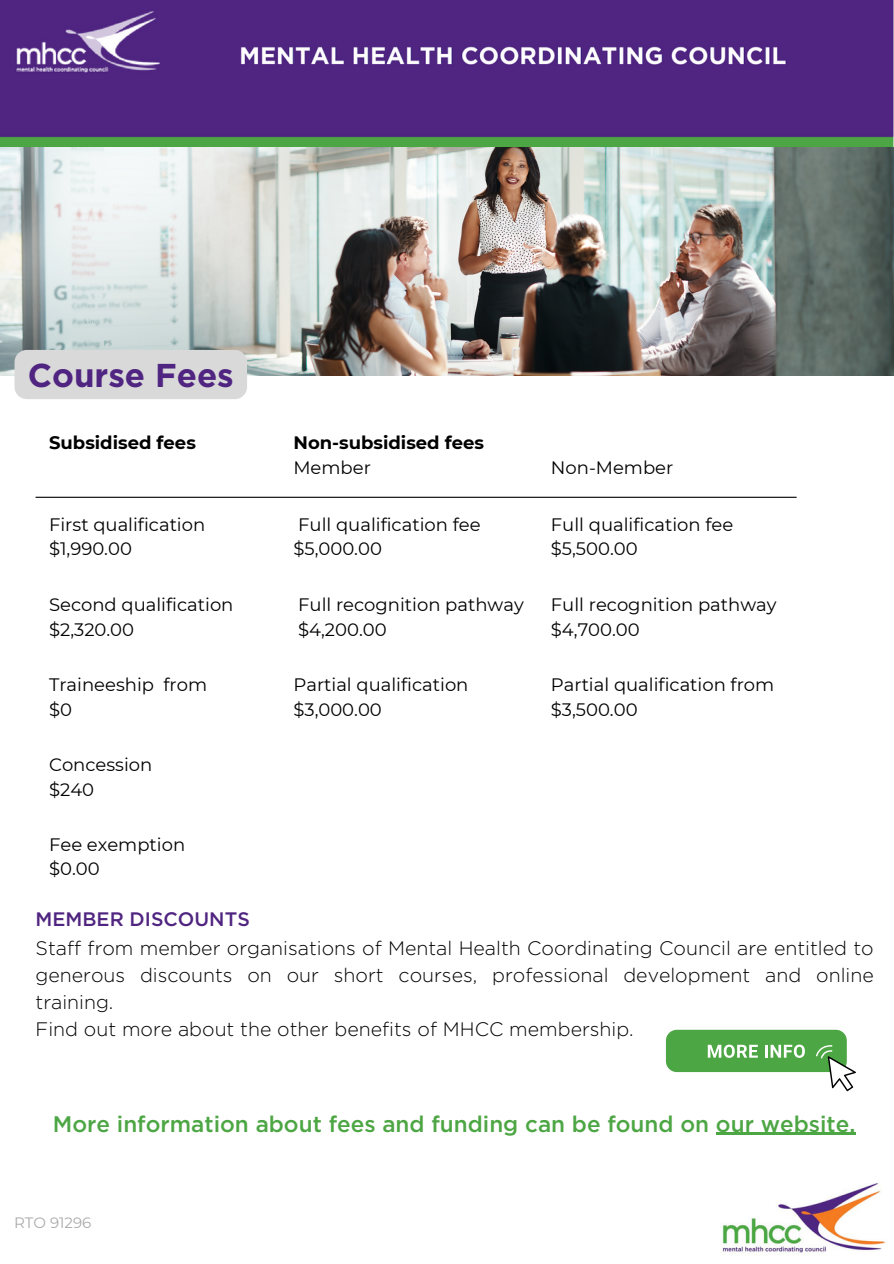
<style>
.page{position:relative;width:894px;height:1264px;background:#fff}
.page>*{position:absolute;margin:0;border:0;box-sizing:border-box;transform-origin:0 0}
.t1{font:700 33px "Gotham";color:#502581}
.t2{font:500 22.5px "Gotham";color:#4da644}
.t3{font:300 19.5px/27px "Gotham";color:#000}
.t4{font:18px "Montserrat";color:#000}
.t5{font:700 18px "Montserrat";color:#000}
.t6{font:15px "Montserrat";color:#aaa}
.s1{font-weight:500;color:#502581}
</style>
<div class="page">
<img style="left:0;top:0;width:893px;height:375px">
<hr style="left:36px;top:496px;width:760px;height:2px;background:#000">
<div style="left:665px;top:1029px;width:181px;height:43px;background:#4da644;border-radius:11px"></div>
<svg style="left:707px;top:1044px;width:50px;height:13px"></svg>
<svg style="left:765px;top:1044px;width:39px;height:13px"></svg>
<svg style="left:815px;top:1044px;width:40px;height:47px"></svg>
<div style="left:15px;top:350px;width:232px;height:49px;background:#d9d9d9;border-radius:12px"></div>
<hr style="left:715px;top:1132px;width:140px;height:2px;background:#4da644">
<img style="left:721px;top:1183px;width:165px;height:70px">
<p class="t1" style="left:28px;top:356px;width:207px">Course Fees</p>
<h1 class="t5" style="left:49px;top:431px;width:148px">Subsidised fees</h1>
<p class="t5" style="left:293px;top:431px;width:192px">Non-subsidised fees</p>
<p class="t4" style="left:293px;top:456px;width:79px">Member</p>
<p class="t4" style="left:550px;top:456px;width:124px">Non-Member</p>
<p class="t4" style="left:49px;top:513px;width:158px">First qualification</p>
<p class="t4" style="left:49px;top:538px;width:84px">$1,990.00</p>
<p class="t4" style="left:49px;top:593px;width:186px">Second qualification</p>
<p class="t4" style="left:49px;top:618px;width:86px">$2,320.00</p>
<p class="t4" style="left:49px;top:673px;width:159px">Traineeship from</p>
<p class="t4" style="left:49px;top:698px;width:24px">$0</p>
<p class="t4" style="left:298px;top:513px;width:184px">Full qualification fee</p>
<p class="t4" style="left:293px;top:538px;width:90px">$5,000.00</p>
<p class="t4" style="left:298px;top:593px;width:227px">Full recognition pathway</p>
<p class="t4" style="left:298px;top:618px;width:90px">$4,200.00</p>
<p class="t4" style="left:293px;top:673px;width:176px">Partial qualification</p>
<p class="t4" style="left:293px;top:698px;width:90px">$3,000.00</p>
<p class="t4" style="left:550px;top:513px;width:184px">Full qualification fee</p>
<p class="t4" style="left:550px;top:538px;width:88px">$5,500.00</p>
<p class="t4" style="left:550px;top:593px;width:227px">Full recognition pathway</p>
<p class="t4" style="left:550px;top:618px;width:90px">$4,700.00</p>
<p class="t4" style="left:550px;top:673px;width:225px">Partial qualification from</p>
<p class="t4" style="left:550px;top:698px;width:88px">$3,500.00</p>
<p class="t4" style="left:49px;top:753px;width:105px">Concession</p>
<p class="t4" style="left:49px;top:778px;width:47px">$240</p>
<p class="t4" style="left:49px;top:833px;width:138px">Fee exemption</p>
<p class="t4" style="left:49px;top:858px;width:52px">$0.00</p>
<p class="t3" style="left:36px;top:904px;width:839px;line-height:29.2px"><span class="s1">MEMBER DISCOUNTS<br></span>Staff from member organisations of Mental Health Coordinating Council are entitled to</p>
<p class="t3" style="left:36px;top:961px;width:839px">generous discounts on our short courses, professional development and online training.<br>Find out more about the other benefits of MHCC membership.</p>
<h2 class="t2" style="left:53px;top:1113px;width:803px">More information about fees and funding can be found on our website.</h2>
<h3 class="t6" style="left:14px;top:1213px;width:79px">RTO 91296</h3>
</div>
